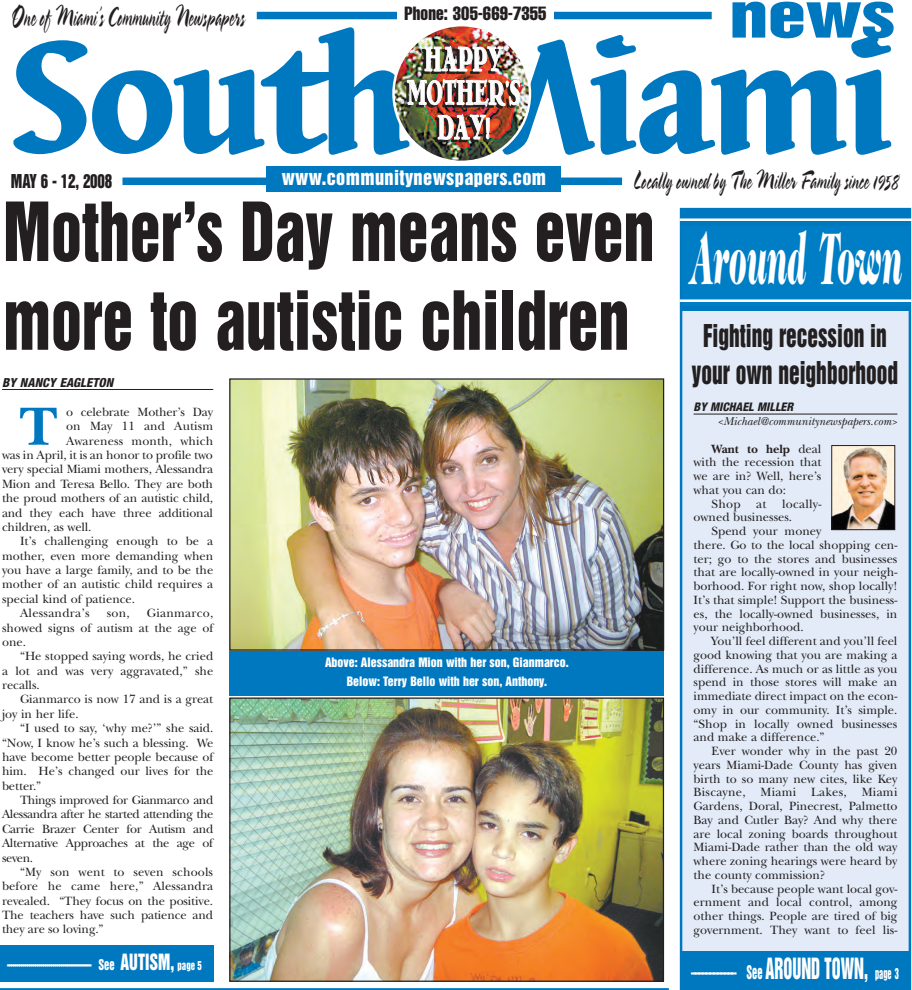
<style>
.page{position:relative;width:912px;height:990px;background:#fff}
.page>*{position:absolute;margin:0;border:0;box-sizing:border-box;transform-origin:0 0}
.t1{font:700 160.12px "Barbedor T";letter-spacing:-.01em;color:#0078c0;scale:.96 1}
.t2{font:74.5px/88.8px "Helvetica Inserat";color:#231f20;scale:.83 1}
.t3{font:italic 900 74px "Caslon Two Twenty Four";color:#fff;scale:.43 1}
.t4{font:700 56px "New Baskerville";color:#0078c0}
.t5{font:55.25px "Helvetica Inserat";color:#0078c0;scale:1.41 1}
.t6{font:35.62px/34.1px "Greco Deco Inline";letter-spacing:-.005em;color:#fff;text-align:center;scale:.57 1}
.t7{font:30px "Spring";letter-spacing:.01em;color:#231f20;scale:.51 1}
.t8{font:28.75px/37.5px "Helvetica Inserat";color:#231f20;text-align:center;scale:.74 1}
.t9{font:27.5px "Spring";letter-spacing:.01em;color:#231f20;scale:.56 1}
.t10{font:18.88px "Helvetica Inserat";letter-spacing:.02em;color:#fff}
.t11{font:extra-condensed 18.75px "Helvetica";letter-spacing:.01em;color:#231f20;scale:.95 1}
.t12{font:17.5px "Helvetica Inserat";letter-spacing:-.01em;color:#231f20;scale:.85 1}
.t13{font:16.62px "Helvetica Inserat";color:#fff;scale:.62 1}
.t14{font:13.62px "Helvetica Inserat";color:#fff;scale:.8 1}
.t15{font:12.5px/13.8px "New Baskerville";color:#231f20;text-align:justify}
.t16{font:italic 800 condensed 12.5px "Helvetica Neue";letter-spacing:.01em;color:#231f20}
.t17{font:12.5px "New Baskerville";letter-spacing:.02em;color:#231f20}
.t18{font:11.88px/18.8px "Helvetica Inserat";color:#fff;text-align:center}
.t19{font:italic 11.88px "New Baskerville";color:#231f20}
.t20{font:italic 800 condensed 11.88px "Helvetica Neue";color:#231f20}
.s1{font-weight:700}
.s2{font-size:20.5px}
.s3{font-size:11.38px}
.s4{font-size:17.25px}
.s5{font-size:26.75px}
.s6{font-size:13.75px}
</style>
<div class="page">
<hr style="left:2px;top:389px;width:211px;height:1px;background:#231f20">
<div style="left:257px;top:12px;width:454px;height:7px;background:#0078c0"></div>
<div style="left:397px;top:0;width:156px;height:31px;background:#fff"></div>
<div style="left:681px;top:209px;width:228px;height:780px;background:#e2ebf7"></div>
<hr style="left:693px;top:414px;width:204px;height:1px;background:#231f20">
<div style="left:679px;top:208px;width:231px;height:782px;border:2px solid #0078c0"></div>
<div style="left:682px;top:210px;width:228px;height:100px;background:#0078c0"></div>
<div style="left:681px;top:226px;width:228px;height:80px;background:#007ec5"></div>
<hr style="left:679px;top:218px;width:232px;height:3px;background:#fff">
<hr style="left:679px;top:299px;width:232px;height:3px;background:#fff">
<div style="left:122px;top:178px;width:500px;height:7px;background:#0078c0"></div>
<div style="left:266px;top:166px;width:295px;height:26px;background:#0078c0"></div>
<div style="left:681px;top:951px;width:228px;height:37px;background:#0078c0"></div>
<div style="left:1px;top:945px;width:213px;height:36px;background:#0078c0"></div>
<img style="left:833px;top:447px;width:59px;height:81px">
<div style="left:831px;top:445px;width:63px;height:85px;border:1px solid #231f20"></div>
<hr style="left:0;top:988px;width:668px;height:2px;background:#0078c0">
<img style="left:231px;top:380px;width:431px;height:269px">
<div style="left:229px;top:378px;width:435px;height:273px;border:1px solid #231f20"></div>
<img style="left:231px;top:700px;width:431px;height:280px">
<div style="left:229px;top:698px;width:435px;height:284px;border:1px solid #231f20"></div>
<div style="left:229px;top:651px;width:435px;height:45px;background:#0078c0"></div>
<img style="left:394px;top:26px;width:135px;height:135px">
<h3 class="t7" style="left:11px;top:-3px;width:460px">One of Miami’s Community Newspapers</h3>
<h3 class="t5" style="left:729px;top:-7px;width:119px">news</h3>
<h3 class="t11" style="left:404px;top:7px;width:151px">Phone: 305-669-7355</h3>
<h1 class="t1" style="left:12px;top:2px;width:917px">South Miami</h1>
<h3 class="t6" style="left:407px;top:42px;width:200px">HAPPY<br>MOTHER’S<br>DAY!</h3>
<h3 class="t12" style="left:11px;top:174px;width:121px">MAY 6 - 12, 2008</h3>
<h3 class="t9" style="left:633px;top:162px;width:475px">Locally owned by T he Miller Family since 1958</h3>
<h3 class="t3" style="left:690px;top:230px;width:492px">Around Town</h3>
<h3 class="t10" style="left:281px;top:170px;width:266px">www.communitynewspapers.com</h3>
<h2 class="t2" style="left:3px;top:191px;width:786px">Mother’s Day means even more to autistic children</h2>
<h3 class="t8" style="left:691px;top:318px;width:280px">Fighting recession in your own neighborhood</h3>
<p class="t16" style="left:2px;top:378px;width:113px">BY NANCY EAGLETON</p>
<h3 class="t4" style="left:19px;top:393px;width:40px">T</h3>
<p class="t15" style="left:66px;top:407px;width:148px">o celebrate Mother’s Day</p>
<p class="t20" style="left:693px;top:403px;width:101px">BY MICHAEL MILLER</p>
<p class="t19" style="left:716px;top:417px;width:182px">&lt;Michael@communitynewspapers.com&gt;</p>
<p class="t15" style="left:693px;top:443px;width:129px;text-indent:18px"><span class="s1">Want to help</span> deal with the recession that we are in? Well, here’s what you can do:</p>
<p class="t15" style="left:693px;top:498px;width:129px;text-indent:18px">Shop at locally&shy;owned businesses.</p>
<p class="t15" style="left:693px;top:526px;width:205px;text-align:left;text-indent:18px">Spend your money<br>there. Go to the local shopping cen&shy;ter; go to the stores and businesses that are locally-owned in your neigh&shy;borhood. For right now, shop locally!<br>It’s that simple! Support the business&shy;es, the locally-owned businesses, in your neighborhood.</p>
<p class="t15" style="left:693px;top:636px;width:205px;text-indent:18px">You’ll feel different and you’ll feel good knowing that you are making a difference. As much or as little as you spend in those stores will make an immediate direct impact on the econ&shy;omy in our community. It’s simple. “Shop in locally owned businesses and make a difference.”</p>
<p class="t15" style="left:693px;top:746px;width:205px;text-indent:18px">Ever wonder why in the past 20 years Miami-Dade County has given birth to so many new cites, like Key Biscayne, Miami Lakes, Miami Gardens, Doral, Pinecrest, Palmetto Bay and Cutler Bay? And why there are local zoning boards throughout Miami-Dade rather than the old way where zoning hearings were heard by the county commission?</p>
<p class="t15" style="left:693px;top:883px;width:205px;text-indent:18px">It’s because people want local gov&shy;ernment and local control, among other things. People are tired of big government. They want to feel lis-</p>
<p class="t15" style="left:66px;top:421px;width:148px">on May 11 and Autism</p>
<p class="t15" style="left:66px;top:435px;width:148px">Awareness month, which</p>
<p class="t15" style="left:2px;top:450px;width:212px">was in April, it is an honor to profile two</p>
<p class="t15" style="left:2px;top:464px;width:212px">very special Miami mothers, Alessandra</p>
<p class="t15" style="left:2px;top:479px;width:212px">Mion and Teresa Bello. They are both</p>
<p class="t15" style="left:2px;top:493px;width:212px">the proud mothers of an autistic child,</p>
<p class="t15" style="left:2px;top:507px;width:212px">and they each have three additional</p>
<p class="t15" style="left:2px;top:522px;width:91px">children, as well.</p>
<p class="t15" style="left:20px;top:536px;width:195px">It’s challenging enough to be a</p>
<p class="t15" style="left:2px;top:550px;width:213px">mother, even more demanding when</p>
<p class="t15" style="left:2px;top:565px;width:213px">you have a large family, and to be the</p>
<p class="t15" style="left:2px;top:579px;width:213px">mother of an autistic child requires a</p>
<p class="t15" style="left:2px;top:594px;width:134px">special kind of patience.</p>
<p class="t17" style="left:20px;top:609px;width:71px">Alessandra’s</p>
<p class="t15" style="left:107px;top:608px;width:25px">son,</p>
<p class="t15" style="left:2px;top:608px;width:213px;line-height:14.4px;text-indent:145px">Gianmarco, showed signs of autism at the age of one.</p>
<p class="t15" style="left:2px;top:651px;width:213px;line-height:14.4px;text-indent:18px">“He stopped saying words, he cried a lot and was very aggravated,” she recalls.</p>
<p class="t15" style="left:2px;top:694px;width:213px;line-height:14.4px;text-indent:18px">Gianmarco is now 17 and is a great joy in her life.</p>
<p class="t15" style="left:2px;top:723px;width:213px;line-height:14.4px;text-indent:18px">“I used to say, ‘why me?’” she said. “Now, I know he’s such a blessing. We have become better people because of him. He’s changed our lives for the better.”</p>
<p class="t15" style="left:2px;top:795px;width:213px;line-height:14.4px;text-indent:18px">Things improved for Gianmarco and Alessandra after he started attending the Carrie Brazer Center for Autism and Alternative Approaches at the age of seven.</p>
<p class="t15" style="left:2px;top:866px;width:212px;line-height:14.4px;text-indent:18px">“My son went to seven schools before he came here,” Alessandra revealed. “They focus on the positive.<br>The teachers have such patience and they are so loving.”</p>
<p class="t18" style="left:325px;top:654px;width:245px">Above: Alessandra Mion with her son, Gianmarco.<br>Below: Terry Bello with her son, Anthony.</p>
<p class="t14" style="left:7px;top:960px;width:245px">------------------------------------------ See <span class="s2">AUTISM,</span> <span class="s3">page 5</span></p>
<h3 class="t13" style="left:691px;top:965px;width:336px">–––––––––––– <span class="s4">See</span> <span class="s5">AROUND TOWN,</span> <span class="s6">page 3</span></h3>
</div>
